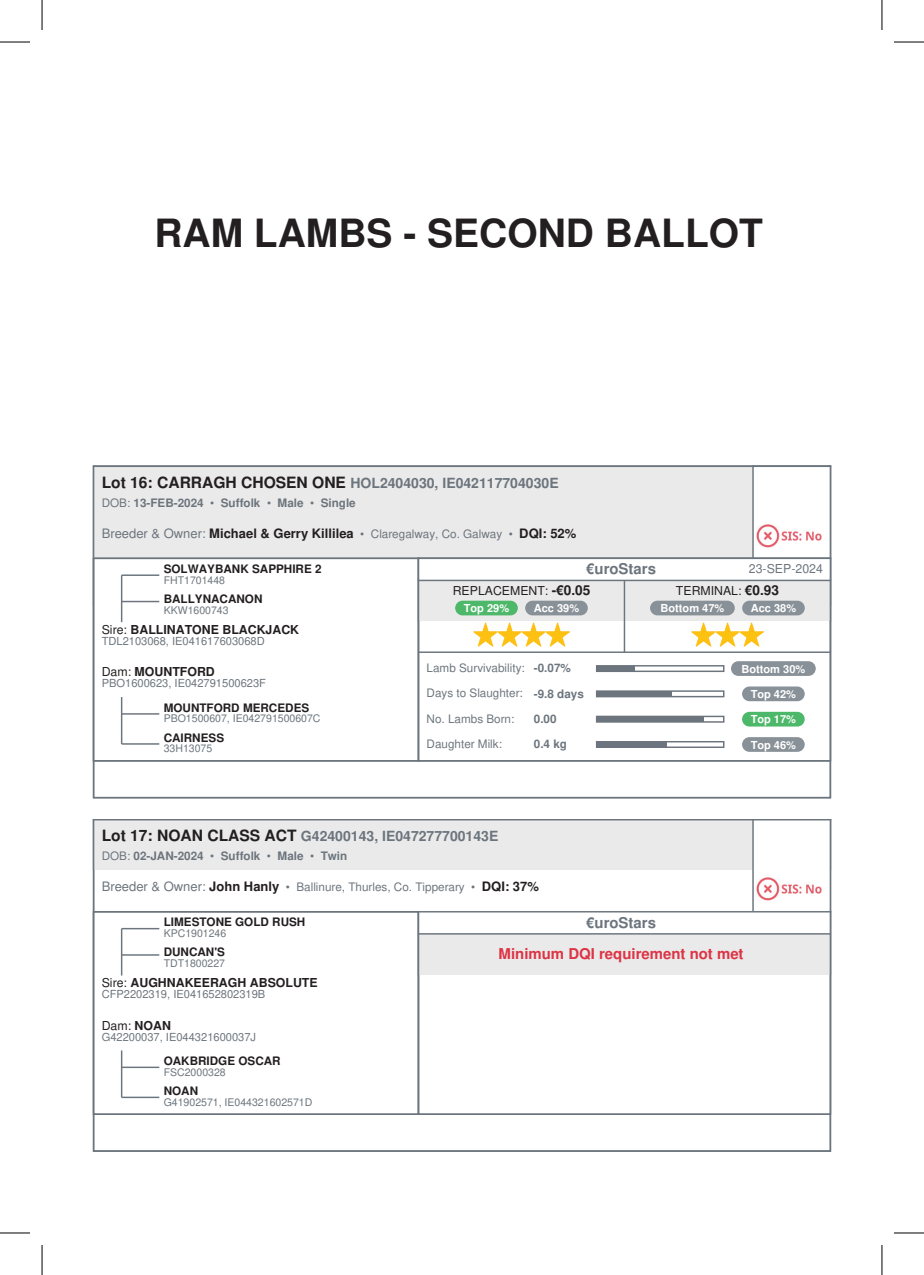
<style>
.page{position:relative;width:924px;height:1275px;background:#fff}
.page>*{position:absolute;margin:0;border:0;box-sizing:border-box;transform-origin:0 0}
.t1{font:700 39px "Helvetica";color:#231f20}
.t2{font:700 15px "Helvetica";color:#dd3445}
.t3{font:700 15px "Helvetica";color:#6c757d}
.t4{font:700 14px "Helvetica";color:#6c757d}
.t5{font:700 13px "Helvetica";color:#231f20}
.t6{font:700 12.4px "Helvetica";color:#231f20}
.t7{font:12.4px "Helvetica";color:#6c757d}
.t8{font:12.4px "Helvetica";color:#231f20}
.t9{font:12.2px "Helvetica";color:#231f20}
.t10{font:11.6px "Helvetica";color:#6c757d}
.t11{font:700 11.6px "Helvetica";color:#231f20}
.t12{font:700 11.6px "Helvetica";color:#6c757d}
.t13{font:11.2px "Helvetica";color:#6c757d}
.t14{font:700 11px "Helvetica";color:#fff}
.t15{font:10.6px "Helvetica";color:#6c757d}
.s1{font-size:15.6px;color:#231f20}
.s2{font-weight:400}
.s3{font-weight:400;color:#6c757d}
.s4{font-weight:400;font-size:11.6px;color:#6c757d}
.s5{font-weight:700;font-size:13.6px}
.s6{font-weight:700}
.s7{font-size:13px}
.s8{font-weight:700;font-size:13px;color:#231f20}
</style>
<div class="page">
<div style="left:94px;top:466px;width:736px;height:139px;background:#eaeaea"></div>
<hr style="left:94px;top:465px;width:736px;height:2px;background:#6c757d">
<hr style="left:93px;top:466px;width:1px;height:139px;background:#6c757d">
<div style="left:752px;top:466px;width:78px;height:92px;background:#fff"></div>
<hr style="left:752px;top:465px;width:78px;height:2px;background:#6c757d">
<hr style="left:752px;top:466px;width:1px;height:92px;background:#6c757d">
<hr style="left:829px;top:466px;width:1px;height:92px;background:#6c757d">
<div style="left:94px;top:558px;width:324px;height:203px;background:#fff"></div>
<div style="left:93px;top:557px;width:326px;height:204px;border:1px solid #6c757d"></div>
<div style="left:418px;top:558px;width:412px;height:22px;background:#fff"></div>
<hr style="left:418px;top:557px;width:412px;height:2px;background:#6c757d">
<hr style="left:417px;top:558px;width:2px;height:22px;background:#6c757d">
<svg style="left:829px;top:559px;width:1px;height:20px"></svg>
<div style="left:418px;top:580px;width:206px;height:41px;background:#eaeaea"></div>
<hr style="left:417px;top:580px;width:2px;height:41px;background:#6c757d">
<div style="left:624px;top:580px;width:206px;height:41px;background:#eaeaea"></div>
<hr style="left:829px;top:580px;width:1px;height:41px;background:#6c757d">
<div style="left:94px;top:819px;width:736px;height:50px;background:#eaeaea"></div>
<hr style="left:94px;top:819px;width:736px;height:1px;background:#6c757d">
<hr style="left:93px;top:819px;width:1px;height:50px;background:#6c757d">
<div style="left:752px;top:819px;width:78px;height:92px;background:#fff"></div>
<hr style="left:752px;top:819px;width:78px;height:1px;background:#6c757d">
<hr style="left:752px;top:819px;width:1px;height:92px;background:#6c757d">
<hr style="left:829px;top:819px;width:1px;height:92px;background:#6c757d">
<div style="left:93px;top:911px;width:326px;height:204px;border:1px solid #6c757d"></div>
<hr style="left:418px;top:911px;width:412px;height:1px;background:#6c757d">
<hr style="left:417px;top:911px;width:2px;height:23px;background:#6c757d">
<svg style="left:829px;top:912px;width:1px;height:21px"></svg>
<div style="left:418px;top:934px;width:412px;height:40px;background:#eaeaea"></div>
<hr style="left:417px;top:934px;width:2px;height:40px;background:#6c757d">
<hr style="left:829px;top:934px;width:1px;height:40px;background:#6c757d">
<hr style="left:121px;top:575px;width:1px;height:47px;background:#6c757d">
<hr style="left:122px;top:574px;width:37px;height:2px;background:#6c757d">
<hr style="left:122px;top:601px;width:37px;height:1px;background:#6c757d">
<hr style="left:121px;top:697px;width:1px;height:47px;background:#6c757d">
<hr style="left:122px;top:713px;width:37px;height:1px;background:#6c757d">
<hr style="left:122px;top:743px;width:37px;height:1px;background:#6c757d">
<hr style="left:418px;top:579px;width:412px;height:2px;background:#6c757d">
<hr style="left:623px;top:580px;width:2px;height:72px;background:#6c757d">
<div style="left:455px;top:600px;width:62px;height:15px;background:#4db869;border-radius:7px"></div>
<div style="left:525px;top:600px;width:62px;height:15px;background:#899198;border-radius:7px"></div>
<div style="left:649px;top:600px;width:85px;height:15px;background:#899198;border-radius:7px"></div>
<div style="left:741px;top:600px;width:63px;height:15px;background:#899198;border-radius:7px"></div>
<img style="left:473px;top:623px;width:96px;height:23px">
<img style="left:691px;top:623px;width:72px;height:23px">
<hr style="left:418px;top:651px;width:412px;height:2px;background:#6c757d">
<div style="left:595px;top:665px;width:129px;height:7px;border:1px solid #6c757d"></div>
<div style="left:596px;top:666px;width:38px;height:5px;background:#6c757d"></div>
<div style="left:730px;top:661px;width:85px;height:15px;background:#899198;border-radius:7px"></div>
<div style="left:595px;top:690px;width:129px;height:7px;border:1px solid #6c757d"></div>
<div style="left:596px;top:691px;width:75px;height:5px;background:#6c757d"></div>
<div style="left:741px;top:686px;width:63px;height:15px;background:#899198;border-radius:7px"></div>
<div style="left:595px;top:715px;width:129px;height:7px;border:1px solid #6c757d"></div>
<div style="left:596px;top:716px;width:107px;height:6px;background:#6c757d"></div>
<div style="left:741px;top:712px;width:63px;height:14px;background:#4db869;border-radius:7px"></div>
<div style="left:595px;top:741px;width:129px;height:7px;border:1px solid #6c757d"></div>
<div style="left:596px;top:741px;width:70px;height:6px;background:#6c757d"></div>
<div style="left:741px;top:737px;width:63px;height:15px;background:#899198;border-radius:7px"></div>
<img style="left:756px;top:524px;width:66px;height:24px">
<hr style="left:121px;top:928px;width:1px;height:47px;background:#6c757d">
<hr style="left:122px;top:928px;width:37px;height:1px;background:#6c757d">
<hr style="left:122px;top:954px;width:37px;height:1px;background:#6c757d">
<hr style="left:121px;top:1050px;width:1px;height:47px;background:#6c757d">
<hr style="left:122px;top:1066px;width:37px;height:2px;background:#6c757d">
<hr style="left:122px;top:1096px;width:37px;height:2px;background:#6c757d">
<hr style="left:418px;top:933px;width:412px;height:1px;background:#6c757d">
<img style="left:756px;top:877px;width:66px;height:24px">
<hr style="left:0;top:42px;width:30px;height:1px;background:#000">
<hr style="left:893px;top:42px;width:30px;height:1px;background:#000">
<hr style="left:0;top:1232px;width:30px;height:1px;background:#000">
<hr style="left:893px;top:1232px;width:30px;height:1px;background:#000">
<hr style="left:42px;top:0;width:1px;height:30px;background:#000">
<hr style="left:42px;top:1245px;width:1px;height:30px;background:#000">
<hr style="left:881px;top:0;width:1px;height:30px;background:#000">
<hr style="left:881px;top:1245px;width:1px;height:30px;background:#000">
<h1 class="t1" style="left:154px;top:218px;width:610px">RAM LAMBS - SECOND BALLOT</h1>
<p class="t4" style="left:102px;top:477px;width:458px"><span class="s1">Lot 16: CARRAGH CHOSEN ONE</span> HOL2404030, IE042117704030E</p>
<p class="t12" style="left:102px;top:498px;width:255px"><span class="s2">DOB:</span> 13-FEB-2024 <span class="s2">•</span> Suffolk <span class="s2">•</span> Male <span class="s2">•</span> Single</p>
<p class="t5" style="left:102px;top:528px;width:476px"><span class="s3">Breeder &amp; Owner:</span> Michael &amp; Gerry Killilea <span class="s4">• Claregalway, Co. Galway •</span> DQI: 52%</p>
<p class="t11" style="left:164px;top:564px;width:159px">SOLWAYBANK SAPPHIRE 2</p>
<p class="t15" style="left:164px;top:576px;width:63px">FHT1701448</p>
<p class="t11" style="left:164px;top:594px;width:100px">BALLYNACANON</p>
<p class="t15" style="left:164px;top:606px;width:66px">KKW1600743</p>
<p class="t6" style="left:102px;top:624px;width:199px"><span class="s2">Sire:</span> BALLINATONE BLACKJACK</p>
<p class="t13" style="left:102px;top:636px;width:164px">TDL2103068, IE041617603068D</p>
<p class="t6" style="left:102px;top:667px;width:115px"><span class="s2">Dam:</span> MOUNTFORD</p>
<p class="t13" style="left:102px;top:679px;width:166px">PBO1600623, IE042791500623F</p>
<p class="t11" style="left:164px;top:703px;width:147px">MOUNTFORD MERCEDES</p>
<p class="t15" style="left:164px;top:714px;width:158px">PBO1500607, IE042791500607C</p>
<p class="t11" style="left:164px;top:733px;width:62px">CAIRNESS</p>
<p class="t15" style="left:164px;top:744px;width:50px">33H13075</p>
<p class="t3" style="left:586px;top:563px;width:71px">€uroStars</p>
<p class="t7" style="left:748px;top:564px;width:76px">23-SEP-2024</p>
<p class="t9" style="left:452px;top:586px;width:139px">REPLACEMENT: <span class="s5">-€0.05</span></p>
<p class="t14" style="left:463px;top:604px;width:47px">Top 29%</p>
<p class="t14" style="left:533px;top:604px;width:47px">Acc 39%</p>
<p class="t9" style="left:675px;top:586px;width:104px">TERMINAL: <span class="s5">€0.93</span></p>
<p class="t14" style="left:660px;top:604px;width:65px">Bottom 47%</p>
<p class="t14" style="left:750px;top:604px;width:47px">Acc 38%</p>
<p class="t10" style="left:426px;top:663px;width:146px">Lamb Survivability: <span class="s6">-0.07%</span></p>
<p class="t14" style="left:741px;top:664px;width:65px">Bottom 30%</p>
<p class="t10" style="left:426px;top:689px;width:159px">Days to Slaughter: <span class="s6">-9.8 days</span></p>
<p class="t14" style="left:750px;top:689px;width:47px">Top 42%</p>
<p class="t10" style="left:426px;top:714px;width:89px">No. Lambs Born:</p>
<p class="t12" style="left:533px;top:714px;width:24px">0.00</p>
<p class="t14" style="left:750px;top:715px;width:47px">Top 17%</p>
<p class="t10" style="left:426px;top:739px;width:77px">Daughter Milk:</p>
<p class="t12" style="left:533px;top:739px;width:35px">0.4 kg</p>
<p class="t14" style="left:750px;top:740px;width:47px">Top 46%</p>
<p class="t4" style="left:102px;top:831px;width:398px"><span class="s1">Lot 17: NOAN CLASS ACT</span> G42400143, IE047277700143E</p>
<p class="t12" style="left:102px;top:851px;width:247px"><span class="s2">DOB:</span> 02-JAN-2024 <span class="s2">•</span> Suffolk <span class="s2">•</span> Male <span class="s2">•</span> Twin</p>
<p class="t10" style="left:102px;top:882px;width:438px"><span class="s7">Breeder &amp; Owner:</span> <span class="s8">John Hanly</span> • Ballinure, Thurles, Co. Tipperary • <span class="s8">DQI: 37%</span></p>
<p class="t11" style="left:164px;top:917px;width:143px">LIMESTONE GOLD RUSH</p>
<p class="t15" style="left:164px;top:929px;width:64px">KPC1901246</p>
<p class="t11" style="left:164px;top:947px;width:63px">DUNCAN'S</p>
<p class="t15" style="left:164px;top:959px;width:63px">TDT1800227</p>
<p class="t6" style="left:102px;top:977px;width:217px"><span class="s2">Sire:</span> AUGHNAKEERAGH ABSOLUTE</p>
<p class="t13" style="left:102px;top:990px;width:165px">CFP2202319, IE041652802319B</p>
<p class="t8" style="left:102px;top:1020px;width:71px">Dam: <span class="s6">NOAN</span></p>
<p class="t13" style="left:102px;top:1032px;width:156px">G42200037, IE044321600037J</p>
<p class="t11" style="left:164px;top:1056px;width:118px">OAKBRIDGE OSCAR</p>
<p class="t15" style="left:164px;top:1068px;width:63px">FSC2000328</p>
<p class="t11" style="left:164px;top:1086px;width:36px">NOAN</p>
<p class="t15" style="left:164px;top:1098px;width:150px">G41902571, IE044321602571D</p>
<p class="t3" style="left:586px;top:916px;width:71px">€uroStars</p>
<p class="t2" style="left:498px;top:947px;width:246px">Minimum DQI requirement not met</p>
</div>
